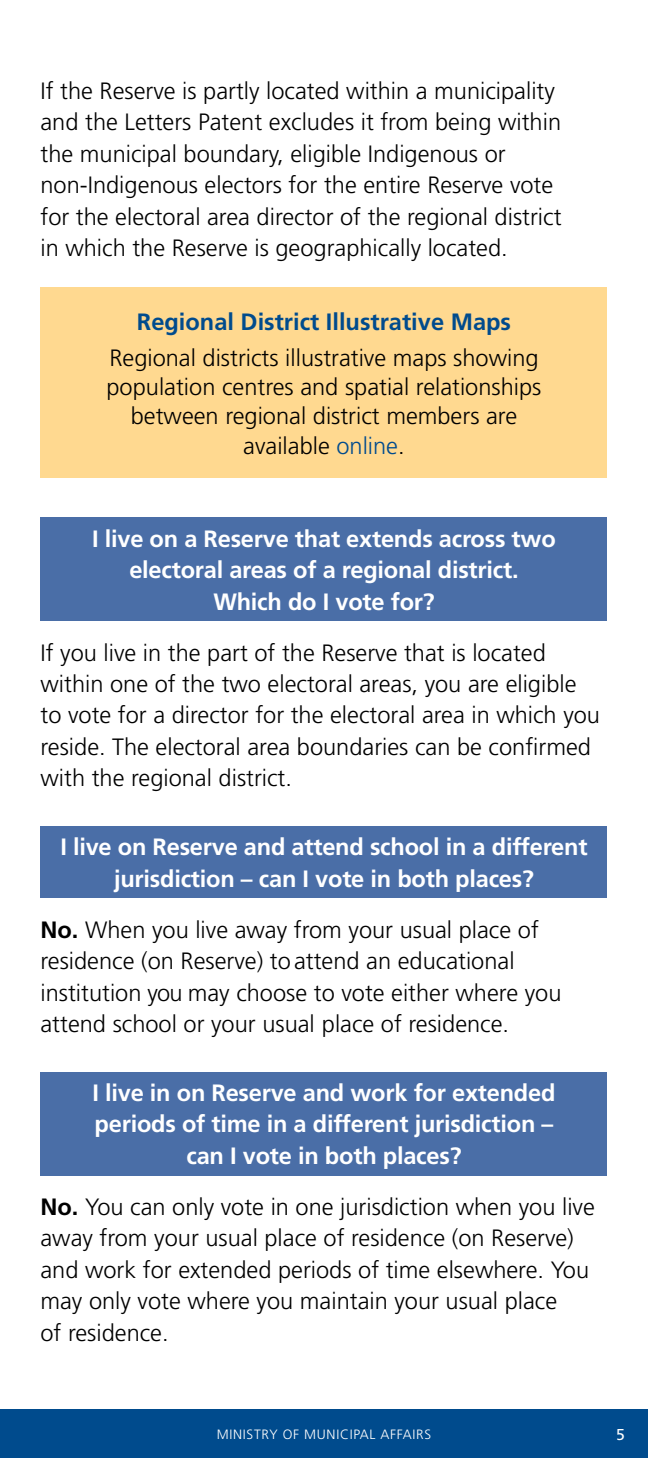
<style>
.page{position:relative;width:648px;height:1458px;background:#fff}
.page>*{position:absolute;margin:0;border:0;box-sizing:border-box;transform-origin:0 0}
.t1{font:300 23.62px/31.5px "Frutiger LT Std";color:#000}
.t2{font:700 23.62px/31.5px "Frutiger LT Std";letter-spacing:-.01em;color:#fff;text-align:center}
.t3{font:700 23.62px "Frutiger LT Std";color:#004b8d}
.t4{font:15.75px "Frutiger LT Std";color:#fff}
.t5{font:300 13.5px "Frutiger LT Std";letter-spacing:.05em;color:#fff}
.s1{color:#004b8d}
.s2{font-weight:700}
</style>
<div class="page">
<div style="left:40px;top:288px;width:568px;height:190px;background:#ffd990"></div>
<div style="left:40px;top:517px;width:568px;height:104px;background:#4a6ea7"></div>
<div style="left:40px;top:826px;width:568px;height:72px;background:#4a6ea7"></div>
<div style="left:40px;top:1072px;width:568px;height:103px;background:#4a6ea7"></div>
<div style="left:0;top:1409px;width:648px;height:49px;background:#004b8d"></div>
<p class="t1" style="left:40px;top:75px;width:523px">If the Reserve is partly located within a municipality and the Letters Patent excludes it from being within the municipal boundary, eligible Indigenous or non-Indigenous electors for the entire Reserve vote for the electoral area director of the regional district in which the Reserve is geographically located.</p>
<p class="t3" style="left:137px;top:308px;width:376px">Regional District Illustrative Maps</p>
<p class="t1" style="left:107px;top:343px;width:436px;line-height:29.2px;text-align:center">Regional districts illustrative maps showing population centres and spatial relationships between regional district members are available <span class="s1">online</span>.</p>
<p class="t2" style="left:92px;top:523px;width:465px">I live on a Reserve that extends across two electoral areas of a regional district.<br>Which do I vote for?</p>
<p class="t1" style="left:41px;top:637px;width:561px">If you live in the part of the Reserve that is located within one of the two electoral areas, you are eligible to vote for a director for the electoral area in which you reside. The electoral area boundaries can be confirmed with the regional district.</p>
<p class="t2" style="left:60px;top:831px;width:529px">I live on Reserve and attend school in a different jurisdiction – can I vote in both places?</p>
<p class="t1" style="left:41px;top:914px;width:522px"><span class="s2">No.</span> When you live away from your usual place of residence (on Reserve) to attend an educational institution you may choose to vote either where you attend school or your usual place of residence.</p>
<p class="t2" style="left:93px;top:1077px;width:464px">I live in on Reserve and work for extended periods of time in a different jurisdiction – can I vote in both places?</p>
<p class="t1" style="left:40px;top:1191px;width:556px"><span class="s2">No.</span> You can only vote in one jurisdiction when you live away from your usual place of residence (on Reserve) and work for extended periods of time elsewhere. You may only vote where you maintain your usual place<br>of residence.</p>
<p class="t5" style="left:217px;top:1426px;width:216px">MINISTRY OF MUNICIPAL AFFAIRS</p>
<p class="t4" style="left:616px;top:1425px;width:10px">5</p>
</div>
